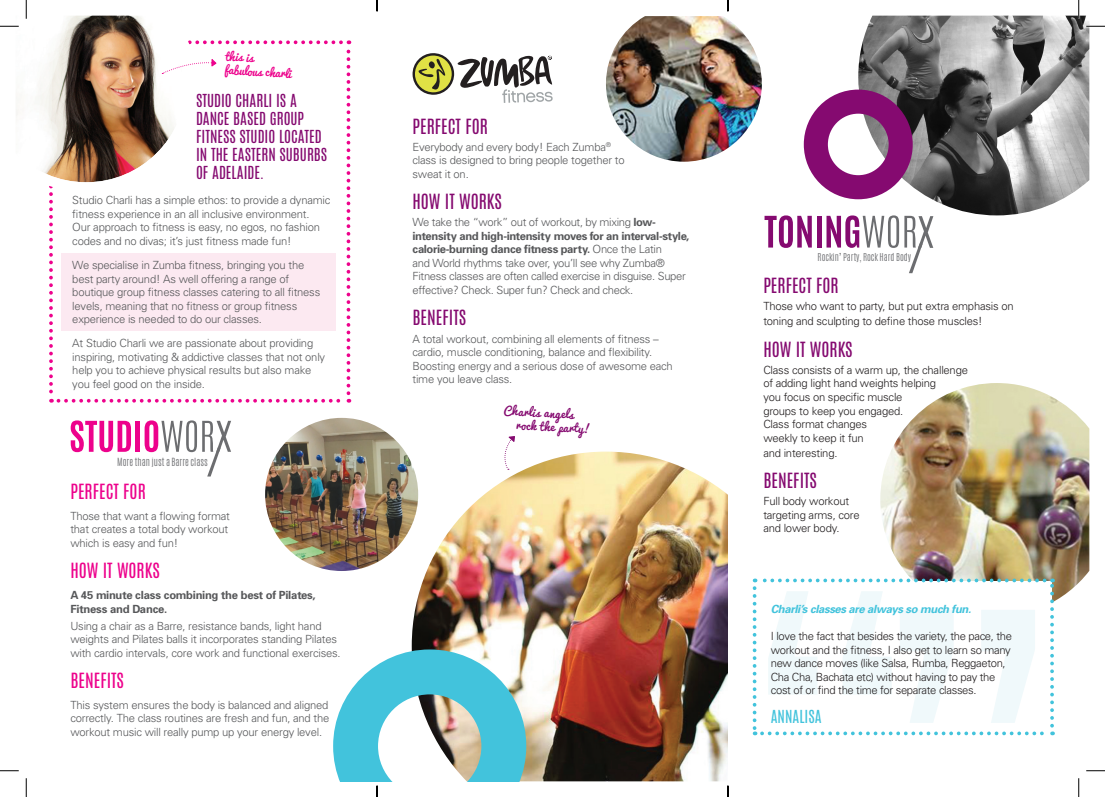
<style>
.page{position:relative;width:1105px;height:797px;background:#fff}
.page>*{position:absolute;margin:0;border:0;box-sizing:border-box;transform-origin:0 0}
.t1{font:17.5px "Antonio";color:#850a70}
.t2{font:17.5px "Antonio";color:#ed028c}
.t3{font:15px/18px "Antonio";color:#850a70}
.t4{font:15px "Antonio";color:#42c3dc}
.t5{font:300 11.25px/13.5px "Univers";letter-spacing:-.02em;color:#57585a}
.t6{font:300 11.25px/13.5px "Univers";letter-spacing:-.02em;color:#231f20}
.t7{font:700 11.25px/13.5px "Univers";letter-spacing:-.02em;color:#57585a}
.t8{font:italic 700 11.25px "Univers";letter-spacing:-.03em;color:#42c3dc}
.t9{font:11.25px/13.5px "Pacifico";color:#850a70}
.t10{font:11.25px/13.5px "Pacifico";color:#ed028c}
.t11{font:300 9.38px "Antonio";color:#6c6d70}
.t12{font:300 9.25px "Antonio";color:#6c6d70}
.s1{font-weight:700}
</style>
<div class="page">
<img style="left:412px;top:451px;width:316px;height:330px">
<svg style="left:71px;top:420px;width:60px;height:32px"></svg>
<div style="left:135px;top:421px;width:5px;height:31px;background:#ed028c"></div>
<svg style="left:145px;top:420px;width:86px;height:56px"></svg>
<img style="left:265px;top:418px;width:153px;height:153px;border-radius:77px">
<img style="left:606px;top:16px;width:156px;height:146px">
<svg style="left:502px;top:436px;width:13px;height:34px"></svg>
<svg style="left:412px;top:53px;width:141px;height:50px"></svg>
<img style="left:880px;top:383px;width:209px;height:219px">
<img style="left:858px;top:16px;width:231px;height:199px">
<div style="left:804px;top:90px;width:109px;height:109px;border:24px solid #850a70;border-radius:50%"></div>
<svg style="left:764px;top:215px;width:48px;height:33px"></svg>
<hr style="left:817px;top:216px;width:4px;height:31px;background:#850a70">
<svg style="left:826px;top:215px;width:107px;height:58px"></svg>
<div style="left:856px;top:581px;width:195px;height:89px;background:#fff"></div>
<svg style="left:768px;top:591px;width:124px;height:103px"></svg>
<svg style="left:900px;top:610px;width:135px;height:113px"></svg>
<svg style="left:753px;top:588px;width:3px;height:147px"></svg>
<svg style="left:762px;top:731px;width:291px;height:4px"></svg>
<svg style="left:1050px;top:578px;width:4px;height:147px"></svg>
<svg style="left:755px;top:578px;width:289px;height:4px"></svg>
<svg style="left:1086px;top:25px;width:19px;height:2px"></svg>
<svg style="left:0;top:770px;width:19px;height:1px"></svg>
<svg style="left:1086px;top:770px;width:19px;height:1px"></svg>
<svg style="left:0;top:0;width:350px;height:402px"></svg>
<svg style="left:25px;top:778px;width:2px;height:19px"></svg>
<svg style="left:1078px;top:0;width:1px;height:19px"></svg>
<svg style="left:1078px;top:778px;width:1px;height:19px"></svg>
<svg style="left:376px;top:0;width:2px;height:11px"></svg>
<svg style="left:333px;top:649px;width:193px;height:148px"></svg>
<svg style="left:727px;top:0;width:2px;height:11px"></svg>
<svg style="left:727px;top:785px;width:2px;height:12px"></svg>
<p class="t10" style="left:226px;top:49px;width:68px;rotate:3deg">this is fabulous charli</p>
<p class="t3" style="left:196px;top:91px;width:133px">STUDIO CHARLI IS A<br>DANCE BASED GROUP<br>FITNESS STUDIO LOCATED<br>IN THE EASTERN SUBURBS<br>OF ADELAIDE.</p>
<p class="t5" style="left:72px;top:193px;width:260px">Studio Charli has a simple ethos: to provide a dynamic fitness experience in an all inclusive environment.<br>Our approach to fitness is easy, no egos, no fashion codes and no divas; it’s just fitness made fun!</p>
<p class="t5" style="left:72px;top:258px;width:249px">We specialise in Zumba fitness, bringing you the best party around! As well offering a range of boutique group fitness classes catering to all fitness levels, meaning that no fitness or group fitness experience is needed to do our classes.</p>
<p class="t5" style="left:72px;top:336px;width:254px">At Studio Charli we are passionate about providing inspiring, motivating &amp; addictive classes that not only help you to achieve physical results but also make you feel good on the inside.</p>
<p class="t11" style="left:117px;top:455px;width:92px">More than just a Barre class</p>
<p class="t2" style="left:70px;top:479px;width:77px">PERFECT FOR</p>
<p class="t5" style="left:70px;top:508px;width:161px">Those that want a flowing format that creates a total body workout which is easy and fun!</p>
<p class="t2" style="left:70px;top:558px;width:91px">HOW IT WORKS</p>
<p class="t7" style="left:70px;top:588px;width:247px">A 45 minute class combining the best of Pilates,<br>Fitness and Dance.</p>
<p class="t5" style="left:70px;top:618px;width:272px">Using a chair as a Barre, resistance bands, light hand weights and Pilates balls it incorporates standing Pilates with cardio intervals, core work and functional exercises.</p>
<p class="t2" style="left:70px;top:668px;width:55px">BENEFITS</p>
<p class="t5" style="left:70px;top:697px;width:260px;text-align:justify">This system ensures the body is balanced and aligned correctly. The class routines are fresh and fun, and the workout music will really pump up your energy level.</p>
<p class="t1" style="left:412px;top:113px;width:77px">PERFECT FOR</p>
<p class="t5" style="left:412px;top:139px;width:214px">Everybody and every body! Each Zumba<sup>® </sup>class is designed to bring people together to sweat it on.</p>
<p class="t1" style="left:412px;top:189px;width:91px">HOW IT WORKS</p>
<p class="t5" style="left:412px;top:215px;width:278px">We take the “work” out of workout, by mixing <span class="s1">low&shy;intensity and high-intensity moves for an interval-style, calorie-burning dance fitness party.</span> Once the Latin<br>and World rhythms take over, you’ll see why Zumba® Fitness classes are often called exercise in disguise. Super effective? Check. Super fun? Check and check.</p>
<p class="t1" style="left:412px;top:305px;width:55px">BENEFITS</p>
<p class="t5" style="left:412px;top:331px;width:262px">A total workout, combining all elements of fitness – cardio, muscle conditioning, balance and flexibility.<br>Boosting energy and a serious dose of awesome each time you leave class.</p>
<p class="t9" style="left:517px;top:404px;width:76px;text-indent:-13px;rotate:3deg">Charlis angels rock the party!</p>
<p class="t12" style="left:817px;top:250px;width:95px">Rockin’ Party, Rock Hard Body</p>
<p class="t1" style="left:763px;top:273px;width:77px">PERFECT FOR</p>
<p class="t6" style="left:763px;top:298px;width:252px;line-height:15px">Those who want to party, but put extra emphasis on toning and sculpting to define those muscles!</p>
<p class="t1" style="left:763px;top:336px;width:91px">HOW IT WORKS</p>
<p class="t6" style="left:763px;top:363px;width:206px">Class consists of a warm up, the challenge of adding light hand weights helping<br>you focus on specific muscle<br>groups to keep you engaged.<br>Class format changes<br>weekly to keep it fun</p>
<p class="t6" style="left:763px;top:445px;width:76px">and interesting.</p>
<p class="t1" style="left:763px;top:468px;width:55px">BENEFITS</p>
<p class="t6" style="left:763px;top:494px;width:98px">Full body workout targeting arms, core and lower body.</p>
<p class="t8" style="left:771px;top:601px;width:202px">Charli’s classes are always so much fun.</p>
<p class="t6" style="left:771px;top:629px;width:243px">I love the fact that besides the variety, the pace, the workout and the fitness, I also get to learn so many new dance moves (like Salsa, Rumba, Reggaeton, Cha Cha, Bachata etc) without having to pay the cost of or find the time for separate classes.</p>
<p class="t4" style="left:771px;top:705px;width:52px">ANNALISA</p>
</div>
